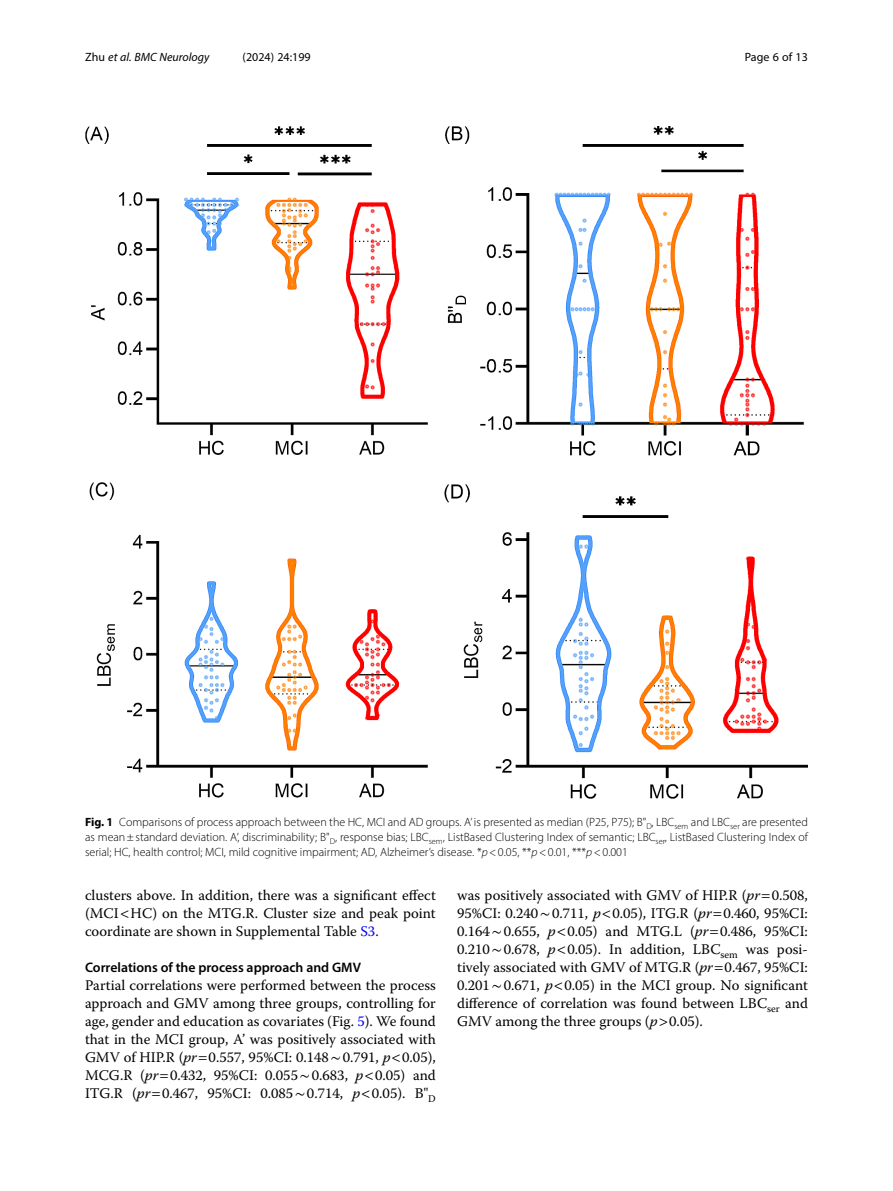
<style>
.page{position:relative;width:893px;height:1191px;background:#fff}
.page>*{position:absolute;margin:0;border:0;box-sizing:border-box;transform-origin:0 0}
.Body_Text{font:14.7px/18px "Warnock Pro";color:#000;text-align:justify}
.Head_2{font:600 13.8px "Myriad Pro";color:#000}
.Figure_Caption{font:300 12px/15px "Myriad Pro";color:#000;text-align:justify}
.t1{font:12px "Myriad Pro";color:#000}
.t2{font:italic 12px "Myriad Pro";color:#000}
.s1{font-style:normal}
.s2{font-weight:700}
.s3{font-style:italic}
.s4{color:#00f}
.s5{font-family:"STIX"}
</style>
<div class="page">
<img style="left:85px;top:126px;width:723px;height:672px">
<p class="t2" style="left:85px;top:50px;width:126px"><span class="s1">Zhu</span> et al. BMC Neurology</p>
<p class="t1" style="left:243px;top:50px;width:70px">(2024) 24:199</p>
<p class="t1" style="left:745px;top:50px;width:65px">Page 6 of 13</p>
<p class="Figure_Caption" style="left:85px;top:814px;width:724px"><span class="s2">Fig. 1</span> Comparisons of process approach between the HC, MCI and AD groups. A’ is presented as median (P25, P75); B"<sub>D</sub>, LBC<sub>sem</sub> and LBC<sub>ser</sub> are presented as mean±standard deviation. A’, discriminability; B"<sub>D</sub>, response bias; LBC<sub>sem</sub>, ListBased Clustering Index of semantic; LBC<sub>ser</sub>, ListBased Clustering Index of serial; HC, health control; MCI, mild cognitive impairment; AD, Alzheimer’s disease. *<span class="s3">p</span>&lt;0.05, **<span class="s3">p</span>&lt;0.01, ***<span class="s3">p</span>&lt;0.001</p>
<p class="Body_Text" style="left:85px;top:886px;width:352px">clusters above. In addition, there was a significant effect (MCI HC) on the MTG.R. Cluster size and peak point coordinate are shown in Supplemental Table <span class="s4">S3</span>.</p>
<p class="Head_2" style="left:85px;top:959px;width:277px">Correlations of the process approach and GMV</p>
<p class="Body_Text" style="left:85px;top:976px;width:352px">Partial correlations were performed between the process approach and GMV among three groups, controlling for age, gender and education as covariates (Fig. <span class="s4">5</span>). We found that in the MCI group, A’ was positively associated with GMV of HIP.R (<span class="s3">pr</span> 0.557, 95%CI: 0.148<span class="s5">∼</span>0.791, <span class="s3">p</span> 0.05), MCG.R (<span class="s3">pr</span> 0.432, 95%CI: 0.055<span class="s5">∼</span>0.683, <span class="s3">p</span> 0.05) and ITG.R (<span class="s3">pr</span> 0.467, 95%CI: 0.085<span class="s5">∼</span>0.714, <span class="s3">p</span> 0.05). B"<sub>D</sub></p>
<p class="Body_Text" style="left:457px;top:886px;width:352px">was positively associated with GMV of HIP.R (<span class="s3">pr</span> 0.508, 95%CI: 0.240<span class="s5">∼</span>0.711, <span class="s3">p</span> 0.05), ITG.R (<span class="s3">pr</span> 0.460, 95%CI:<br>0.164<span class="s5">∼</span>0.655, <span class="s3">p</span> 0.05) and MTG.L (<span class="s3">pr</span> 0.486, 95%CI:<br>0.210<span class="s5">∼</span>0.678, <span class="s3">p</span> 0.05). In addition, LBC<sub>sem</sub> was posi&shy;tively associated with GMV of MTG.R (<span class="s3">pr</span> 0.467, 95%CI:<br>0.201<span class="s5">∼</span>0.671, <span class="s3">p</span> 0.05) in the MCI group. No significant difference of correlation was found between LBC<sub>ser</sub> and GMV among the three groups (<span class="s3">p</span> 0.05).</p>
</div>
